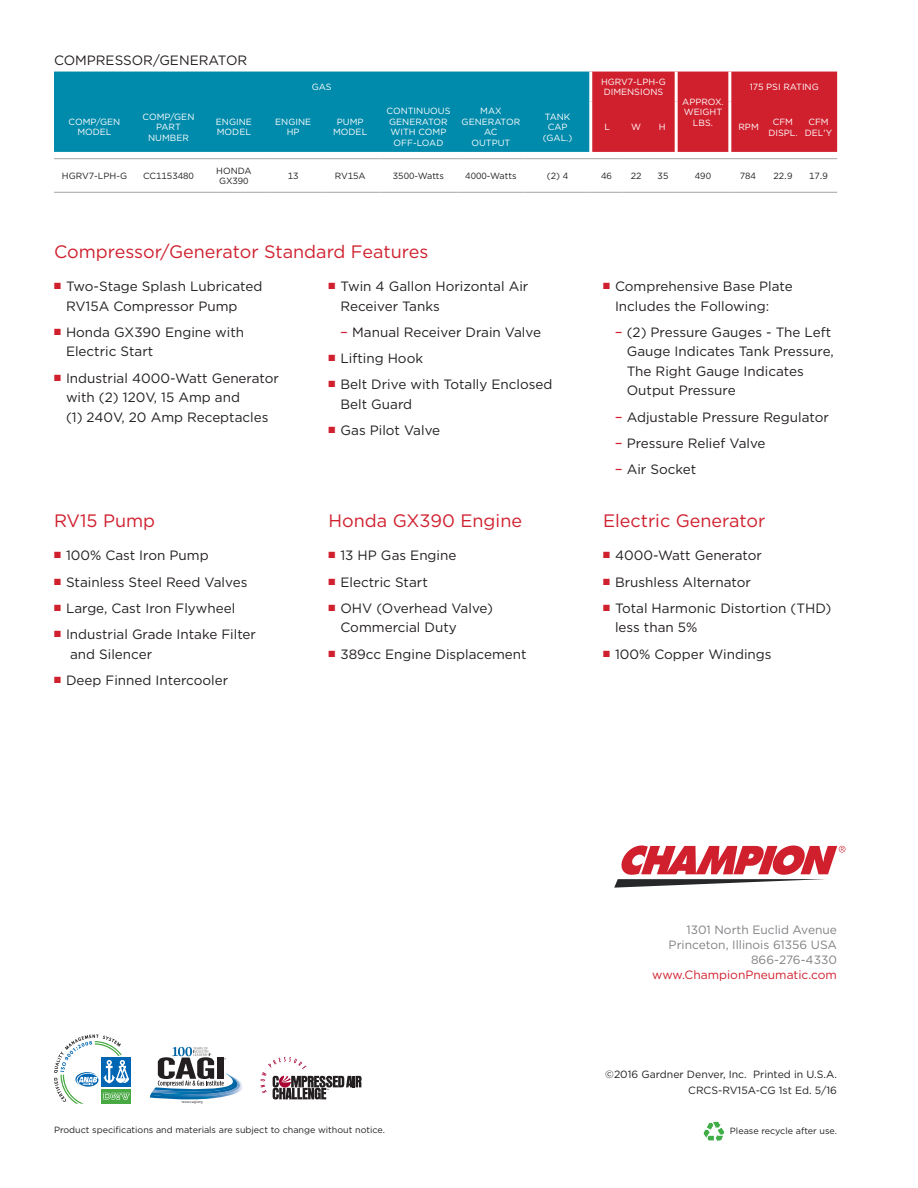
<style>
.page{position:relative;width:918px;height:1188px;background:#fff}
.page>*{position:absolute;margin:0;border:0;box-sizing:border-box;transform-origin:0 0}
.t1{font:18px "Gotham";color:#d0202e}
.t2{font:13.5px/19.5px "Gotham";color:#231f20}
.t3{font:12px/15px "Gotham";color:#808285;text-align:right}
.t4{font:12px "Gotham";color:#d0202e}
.t5{font:10.5px/15px "Gotham";color:#231f20;text-align:right}
.t6{font:9px/10.5px "Gotham";color:#fff;text-align:center}
.t7{font:9px/10.5px "Gotham";color:#231f20;text-align:center}
.s1{color:#d0202e}
.s2{font-size:15px;color:#d0202e}
</style>
<div class="page">
<hr style="left:54px;top:192px;width:81px;height:1px;background:#a4a5a6">
<hr style="left:135px;top:192px;width:67px;height:1px;background:#a4a5a6">
<hr style="left:202px;top:192px;width:64px;height:1px;background:#a4a5a6">
<hr style="left:266px;top:192px;width:55px;height:1px;background:#a4a5a6">
<hr style="left:321px;top:192px;width:59px;height:1px;background:#a4a5a6">
<hr style="left:380px;top:192px;width:77px;height:1px;background:#a4a5a6">
<hr style="left:457px;top:192px;width:67px;height:1px;background:#a4a5a6">
<hr style="left:524px;top:192px;width:67px;height:1px;background:#a4a5a6">
<svg style="left:54px;top:72px;width:783px;height:87px;background:#50768e"></svg>
<hr style="left:676px;top:158px;width:54px;height:1px;background:#a4a5a6">
<hr style="left:730px;top:158px;width:36px;height:1px;background:#a4a5a6">
<hr style="left:766px;top:158px;width:34px;height:1px;background:#a4a5a6">
<hr style="left:800px;top:158px;width:37px;height:1px;background:#a4a5a6">
<hr style="left:591px;top:192px;width:32px;height:1px;background:#a4a5a6">
<svg style="left:623px;top:192px;width:53px;height:1px"></svg>
<hr style="left:676px;top:192px;width:54px;height:1px;background:#a4a5a6">
<hr style="left:730px;top:192px;width:36px;height:1px;background:#a4a5a6">
<hr style="left:766px;top:192px;width:34px;height:1px;background:#a4a5a6">
<hr style="left:800px;top:192px;width:37px;height:1px;background:#a4a5a6">
<svg style="left:703px;top:1121px;width:22px;height:20px"></svg>
<svg style="left:614px;top:845px;width:231px;height:43px"></svg>
<div style="left:101px;top:1057px;width:30px;height:30px;background:#0066b3"></div>
<div style="left:101px;top:1089px;width:30px;height:15px;background:#48a842"></div>
<svg style="left:54px;top:1035px;width:76px;height:69px"></svg>
<svg style="left:150px;top:1047px;width:212px;height:57px"></svg>
<p class="t2" style="left:54px;top:50px;width:195px">COMPRESSOR/GENERATOR</p>
<p class="t6" style="left:312px;top:81px;width:21px">GAS</p>
<p class="t6" style="left:601px;top:76px;width:66px;text-align:left">HGRV7-LPH-G<br>DIMENSIONS</p>
<p class="t6" style="left:750px;top:81px;width:71px">175 PSI RATING</p>
<p class="t6" style="left:682px;top:96px;width:43px">APPROX.<br>WEIGHT<br>LBS.</p>
<p class="t6" style="left:69px;top:116px;width:53px">COMP/GEN<br>MODEL</p>
<p class="t6" style="left:143px;top:111px;width:53px">COMP/GEN<br>PART<br>NUMBER</p>
<p class="t6" style="left:216px;top:116px;width:37px;text-align:left">ENGINE<br>MODEL</p>
<p class="t6" style="left:275px;top:116px;width:37px">ENGINE<br>HP</p>
<p class="t6" style="left:333px;top:116px;width:36px">PUMP<br>MODEL</p>
<p class="t6" style="left:387px;top:106px;width:65px">CONTINUOUS<br>GENERATOR<br>WITH COMP<br>OFF-LOAD</p>
<p class="t6" style="left:462px;top:106px;width:60px">MAX<br>GENERATOR<br>AC<br>OUTPUT</p>
<p class="t6" style="left:543px;top:111px;width:31px">TANK<br>CAP (GAL.)</p>
<p class="t6" style="left:605px;top:122px;width:7px">L</p>
<p class="t6" style="left:631px;top:122px;width:11px">W</p>
<p class="t6" style="left:659px;top:122px;width:8px">H</p>
<p class="t6" style="left:738px;top:122px;width:22px">RPM</p>
<p class="t6" style="left:768px;top:116px;width:31px">CFM<br>DISPL.</p>
<p class="t6" style="left:805px;top:116px;width:29px">CFM<br>DEL'Y</p>
<p class="t7" style="left:62px;top:171px;width:67px">HGRV7-LPH-G</p>
<p class="t7" style="left:143px;top:171px;width:52px">CC1153480</p>
<p class="t7" style="left:216px;top:165px;width:37px">HONDA<br>GX390</p>
<p class="t7" style="left:288px;top:171px;width:12px">13</p>
<p class="t7" style="left:335px;top:171px;width:32px">RV15A</p>
<p class="t7" style="left:393px;top:171px;width:53px">3500-Watts</p>
<p class="t7" style="left:465px;top:171px;width:53px">4000-Watts</p>
<p class="t7" style="left:547px;top:171px;width:23px">(2) 4</p>
<p class="t7" style="left:601px;top:171px;width:12px">46</p>
<p class="t7" style="left:631px;top:171px;width:12px">22</p>
<p class="t7" style="left:658px;top:171px;width:12px">35</p>
<p class="t7" style="left:695px;top:171px;width:18px">490</p>
<p class="t7" style="left:740px;top:171px;width:18px">784</p>
<p class="t7" style="left:774px;top:171px;width:20px">22.9</p>
<p class="t7" style="left:809px;top:171px;width:20px">17.9</p>
<h1 class="t1" style="left:54px;top:240px;width:376px">Compressor/Generator Standard Features</h1>
<p class="t2" style="left:66px;top:276px;width:198px;text-indent:-12px"><span class="s1">■</span> Two-Stage Splash Lubricated<br>RV15A Compressor Pump</p>
<p class="t2" style="left:66px;top:322px;width:180px;text-indent:-12px"><span class="s1">■</span> Honda GX390 Engine with<br>Electric Start</p>
<p class="t2" style="left:66px;top:368px;width:214px;text-indent:-12px"><span class="s1">■</span> Industrial 4000-Watt Generator with (2) 120V, 15 Amp and<br>(1) 240V, 20 Amp Receptacles</p>
<p class="t2" style="left:340px;top:276px;width:189px;text-indent:-12px"><span class="s1">■</span> Twin 4 Gallon Horizontal Air<br>Receiver Tanks</p>
<p class="t2" style="left:340px;top:322px;width:202px"><span class="s2">–</span> Manual Receiver Drain Valve</p>
<p class="t2" style="left:329px;top:348px;width:96px"><span class="s1">■</span> Lifting Hook</p>
<p class="t2" style="left:340px;top:374px;width:214px;text-indent:-12px"><span class="s1">■</span> Belt Drive with Totally Enclosed<br>Belt Guard</p>
<p class="t2" style="left:329px;top:420px;width:113px"><span class="s1">■</span> Gas Pilot Valve</p>
<h1 class="t1" style="left:54px;top:509px;width:103px">RV15 Pump</h1>
<p class="t2" style="left:54px;top:546px;width:156px"><span class="s1">■</span> 100% Cast Iron Pump</p>
<p class="t2" style="left:54px;top:572px;width:195px"><span class="s1">■</span> Stainless Steel Reed Valves</p>
<p class="t2" style="left:54px;top:598px;width:183px"><span class="s1">■</span> Large, Cast Iron Flywheel</p>
<p class="t2" style="left:70px;top:624px;width:188px;text-indent:-16px"><span class="s1">■</span> Industrial Grade Intake Filter and Silencer</p>
<p class="t2" style="left:54px;top:670px;width:176px"><span class="s1">■</span> Deep Finned Intercooler</p>
<h1 class="t1" style="left:328px;top:509px;width:195px">Honda GX390 Engine</h1>
<p class="t2" style="left:329px;top:546px;width:129px"><span class="s1">■</span> 13 HP Gas Engine</p>
<p class="t2" style="left:329px;top:572px;width:101px"><span class="s1">■</span> Electric Start</p>
<p class="t2" style="left:340px;top:598px;width:154px;text-indent:-12px"><span class="s1">■</span> OHV (Overhead Valve)<br>Commercial Duty</p>
<p class="t2" style="left:329px;top:644px;width:200px"><span class="s1">■</span> 389cc Engine Displacement</p>
<p class="t2" style="left:615px;top:276px;width:179px;text-indent:-12px"><span class="s1">■</span> Comprehensive Base Plate<br>Includes the Following:</p>
<p class="t2" style="left:627px;top:322px;width:209px;text-indent:-12px"><span class="s2">–</span> (2) Pressure Gauges - The Left<br>Gauge Indicates Tank Pressure,<br>The Right Gauge Indicates<br>Output Pressure</p>
<p class="t2" style="left:615px;top:407px;width:216px"><span class="s2">–</span> Adjustable Pressure Regulator</p>
<p class="t2" style="left:615px;top:433px;width:152px"><span class="s2">–</span> Pressure Relief Valve</p>
<p class="t2" style="left:615px;top:459px;width:83px"><span class="s2">–</span> Air Socket</p>
<h1 class="t1" style="left:603px;top:509px;width:164px">Electric Generator</h1>
<p class="t2" style="left:603px;top:546px;width:160px"><span class="s1">■</span> 4000-Watt Generator</p>
<p class="t2" style="left:603px;top:572px;width:149px"><span class="s1">■</span> Brushless Alternator</p>
<p class="t2" style="left:615px;top:598px;width:218px;text-indent:-12px"><span class="s1">■</span> Total Harmonic Distortion (THD) less than 5%</p>
<p class="t2" style="left:603px;top:644px;width:170px"><span class="s1">■</span> 100% Copper Windings</p>
<p class="t3" style="left:669px;top:922px;width:170px">1301 North Euclid Avenue<br>Princeton, Illinois 61356 USA<br>866-276-4330</p>
<p class="t4" style="left:652px;top:967px;width:186px">www.ChampionPneumatic.com</p>
<p class="t5" style="left:605px;top:1067px;width:233px">©2016 Gardner Denver, Inc. Printed in U.S.A.<br>CRCS-RV15A-CG 1st Ed. 5/16</p>
<p class="t7" style="left:54px;top:1125px;width:332px">Product specifications and materials are subject to change without notice.</p>
<p class="t7" style="left:730px;top:1125px;width:109px">Please recycle after use.</p>
</div>
